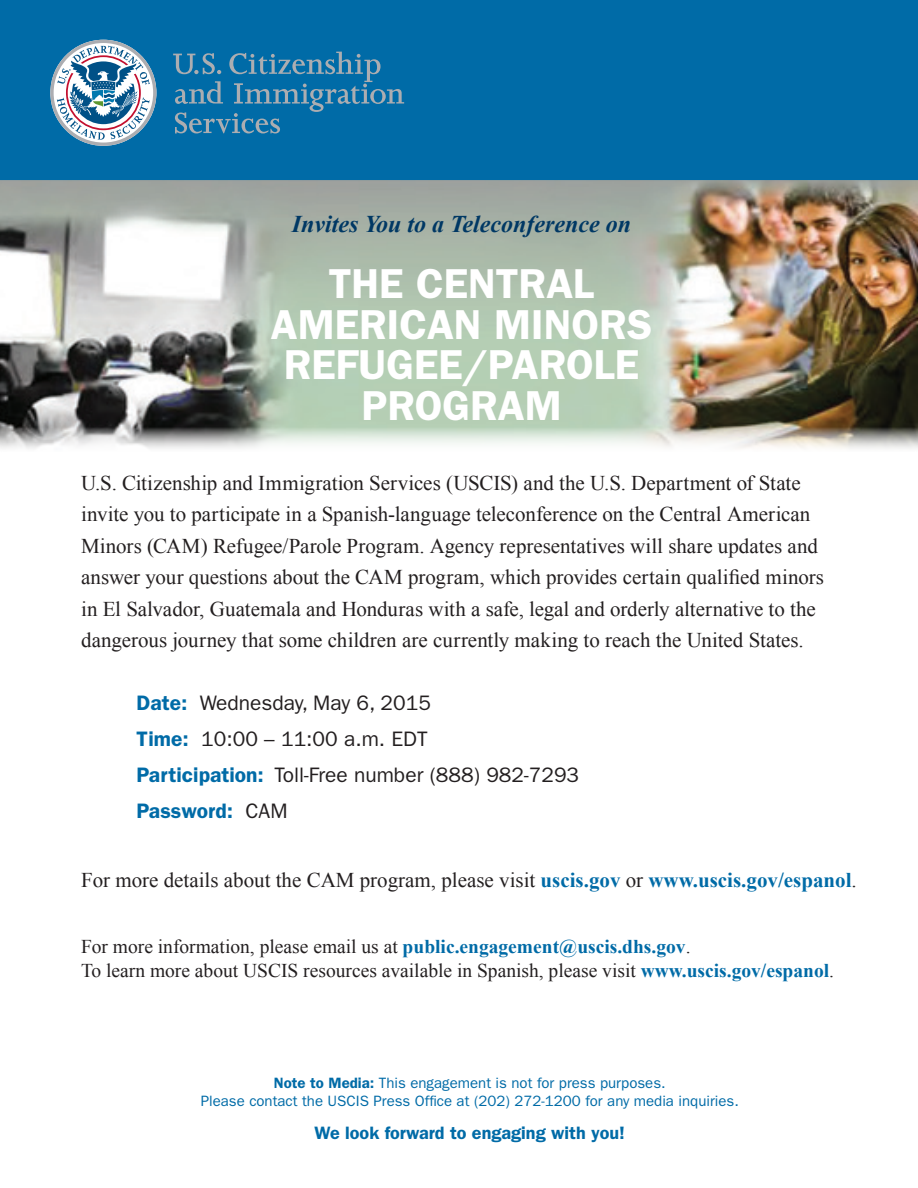
<style>
.page{position:relative;width:918px;height:1188px;background:#fff}
.page>*{position:absolute;margin:0;border:0;box-sizing:border-box;transform-origin:0 0}
.t1{font:600 42px/40.5px "ITC Franklin Gothic Std";color:#fff;text-align:center}
.t2{font:italic 700 24px "Times New Roman";color:#003864}
.t3{font:21px/31.5px "Times New Roman";color:#231f20}
.t4{font:21px "ITC Franklin Gothic Std";color:#231f20}
.t5{font:600 21px "ITC Franklin Gothic Std";color:#006ba7}
.t6{font:19.5px/23.4px "Times New Roman";color:#231f20}
.t7{font:600 18px "ITC Franklin Gothic Std";color:#006ba7}
.t8{font:15px/18px "ITC Franklin Gothic Std";color:#006ba7;text-align:center}
.s1{font-weight:600;color:#006ba7}
.s2{font-weight:400;color:#231f20}
.s3{font-weight:700;color:#006ba7}
.s4{font-weight:600}
</style>
<div class="page">
<div style="left:0;top:0;width:918px;height:189px;background:#006ba7"></div>
<svg style="left:173px;top:52px;width:231px;height:81px"></svg>
<svg style="left:50px;top:40px;width:106px;height:106px"></svg>
<img style="left:0;top:181px;width:918px;height:268px">
<p class="t2" style="left:292px;top:207px;width:341px">Invites You to a Teleconference on</p>
<p class="t1" style="left:271px;top:264px;width:383px">THE CENTRAL<br>AMERICAN MINORS<br>REFUGEE/PAROLE<br>PROGRAM</p>
<p class="t3" style="left:81px;top:467px;width:745px">U.S. Citizenship and Immigration Services (USCIS) and the U.S. Department of State invite you to participate in a Spanish-language teleconference on the Central American Minors (CAM) Refugee/Parole Program. Agency representatives will share updates and answer your questions about the CAM program, which provides certain qualified minors in El Salvador, Guatemala and Honduras with a safe, legal and orderly alternative to the dangerous journey that some children are currently making to reach the United States.</p>
<p class="t4" style="left:136px;top:691px;width:296px"><span class="s1">Date:</span> Wednesday, May 6, 2015</p>
<p class="t4" style="left:136px;top:727px;width:293px"><span class="s1">Time:</span> 10:00 – 11:00 a.m. EDT</p>
<p class="t4" style="left:136px;top:763px;width:444px"><span class="s1">Participation:</span> Toll-Free number (888) 982-7293</p>
<p class="t5" style="left:136px;top:799px;width:153px">Password: <span class="s2">CAM</span></p>
<p class="t3" style="left:81px;top:864px;width:777px">For more details about the CAM program, please visit <span class="s3">uscis.gov</span> or <span class="s3">www.uscis.gov/espanol</span>.</p>
<p class="t6" style="left:81px;top:935px;width:755px">For more information, please email us at <span class="s3">public.engagement@uscis.dhs.gov</span>.<br>To learn more about USCIS resources available in Spanish, please visit <span class="s3">www.uscis.gov/espanol</span>.</p>
<p class="t8" style="left:201px;top:1074px;width:540px"><span class="s4">Note to Media:</span> This engagement is not for press purposes.<br>Please contact the USCIS Press Office at (202) 272-1200 for any media inquiries.</p>
<p class="t7" style="left:315px;top:1122px;width:312px">We look forward to engaging with you!</p>
</div>
